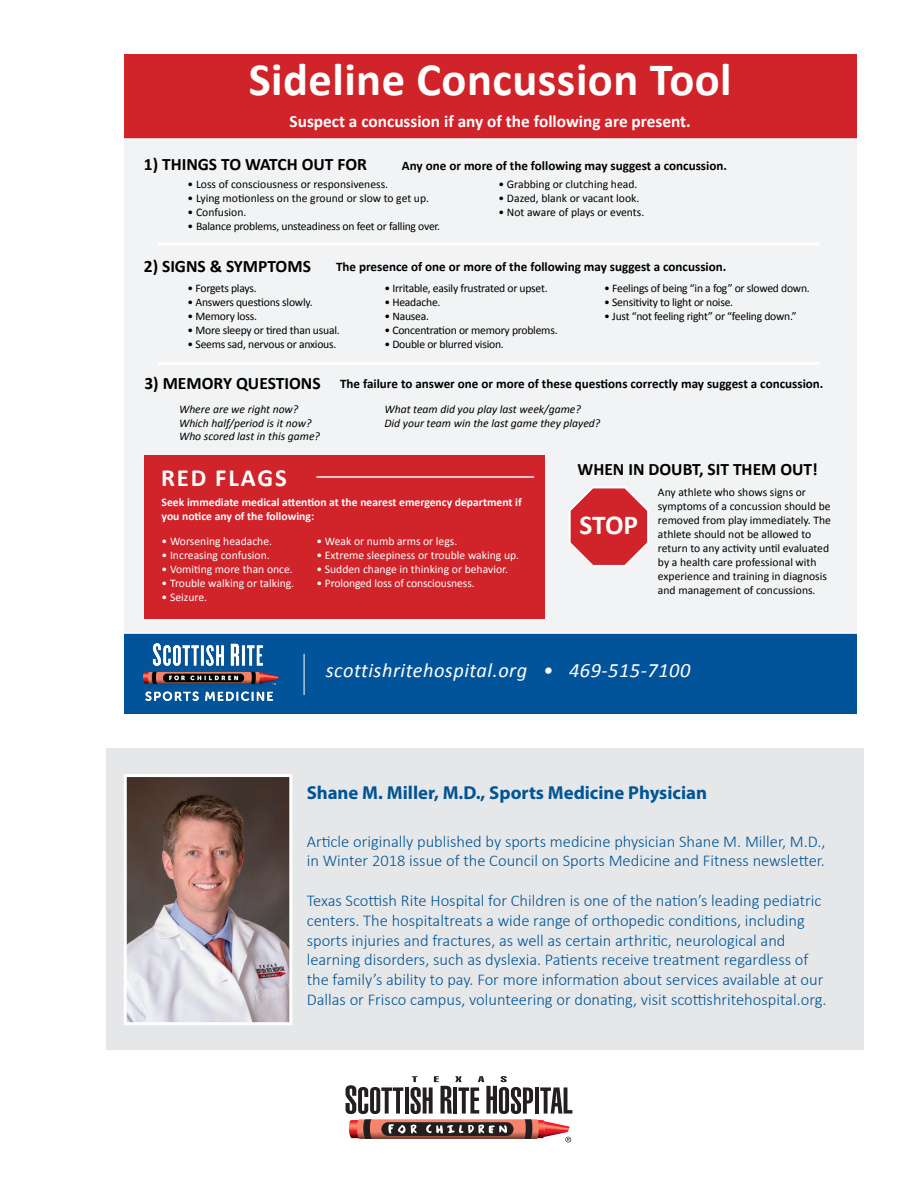
<style>
.page{position:relative;width:918px;height:1188px;background:#fff}
.page>*{position:absolute;margin:0;border:0;box-sizing:border-box;transform-origin:0 0}
.t1{font:700 46.5px "Calibri";letter-spacing:.01em;color:#fff}
.t2{font:700 27.45px "Calibri";color:#fff}
.t3{font:700 24.75px "Calibri";letter-spacing:.08em;color:#fff}
.t4{font:italic 20.4px "Calibri";letter-spacing:.025em;color:#fff}
.t5{font:700 18.75px "Myriad Pro";color:#005595}
.t6{font:700 17.4px "Calibri";color:#000}
.t7{font:700 17.25px "Calibri";color:#fff}
.t8{font:300 16.5px/19.8px "Calibri";color:#005595}
.t9{font:700 13.05px "Calibri";color:#000}
.t10{font:11.7px/14px "Calibri";letter-spacing:-.01em;color:#000}
.t11{font:11.7px "Calibri";color:#fff}
.t12{font:italic 11.7px/14px "Calibri";color:#000}
.t13{font:700 11.7px/14px "Calibri";color:#fff}
.s1{font-size:17.4px}
</style>
<div class="page">
<div style="left:107px;top:748px;width:757px;height:302px;background:#e6e7e9"></div>
<img style="left:128px;top:778px;width:160px;height:243px">
<div style="left:124px;top:774px;width:168px;height:251px;border:3px solid #fff"></div>
<svg style="left:346px;top:1076px;width:226px;height:67px"></svg>
<div style="left:124px;top:54px;width:733px;height:659px;background:#f2f3f4"></div>
<hr style="left:158px;top:243px;width:662px;height:2px;background:#fff">
<hr style="left:158px;top:362px;width:662px;height:3px;background:#fff">
<div style="left:124px;top:54px;width:733px;height:85px;background:#d1232a"></div>
<svg style="left:569px;top:487px;width:80px;height:80px"></svg>
<div style="left:124px;top:633px;width:733px;height:80px;background:#01549a"></div>
<img style="left:144px;top:643px;width:136px;height:57px">
<hr style="left:304px;top:654px;width:1px;height:41px;background:#fff">
<div style="left:144px;top:456px;width:401px;height:163px;background:#d1232a"></div>
<hr style="left:316px;top:476px;width:218px;height:2px;background:#fff">
<h1 class="t1" style="left:249px;top:50px;width:485px">Sideline Concussion Tool</h1>
<h3 class="t7" style="left:290px;top:111px;width:403px">Suspect a concussion if any of the following are present.</h3>
<h3 class="t6" style="left:144px;top:153px;width:225px">1) THINGS TO WATCH OUT FOR</h3>
<p class="t9" style="left:402px;top:157px;width:327px">Any one or more of the following may suggest a concussion.</p>
<p class="t10" style="left:188px;top:178px;width:202px">• Loss of consciousness or responsiveness.</p>
<p class="t10" style="left:188px;top:191px;width:243px">• Lying motionless on the ground or slow to get up.</p>
<p class="t10" style="left:188px;top:205px;width:60px">• Confusion.</p>
<p class="t10" style="left:188px;top:219px;width:254px">• Balance problems, unsteadiness on feet or falling over.</p>
<p class="t10" style="left:499px;top:178px;width:140px">• Grabbing or clutching head.</p>
<p class="t10" style="left:499px;top:191px;width:142px">• Dazed, blank or vacant look.</p>
<p class="t10" style="left:499px;top:205px;width:147px">• Not aware of plays or events.</p>
<h3 class="t6" style="left:144px;top:255px;width:169px">2) SIGNS &amp; SYMPTOMS</h3>
<p class="t9" style="left:336px;top:258px;width:392px">The presence of one or more of the following may suggest a concussion.</p>
<p class="t10" style="left:188px;top:281px;width:71px">• Forgets plays.</p>
<p class="t10" style="left:188px;top:295px;width:126px">• Answers questions slowly.</p>
<p class="t10" style="left:188px;top:309px;width:71px">• Memory loss.</p>
<p class="t10" style="left:188px;top:323px;width:154px">• More sleepy or tired than usual.</p>
<p class="t10" style="left:188px;top:337px;width:150px">• Seems sad, nervous or anxious.</p>
<p class="t10" style="left:384px;top:281px;width:165px">• Irritable, easily frustrated or upset.</p>
<p class="t10" style="left:384px;top:295px;width:58px">• Headache.</p>
<p class="t10" style="left:384px;top:309px;width:46px">• Nausea.</p>
<p class="t10" style="left:384px;top:323px;width:175px">• Concentration or memory problems.</p>
<p class="t10" style="left:384px;top:337px;width:121px">• Double or blurred vision.</p>
<p class="t10" style="left:604px;top:281px;width:207px">• Feelings of being “in a fog” or slowed down.</p>
<p class="t10" style="left:604px;top:295px;width:130px">• Sensitivity to light or noise.</p>
<p class="t10" style="left:604px;top:309px;width:194px">• Just “not feeling right” or “feeling down.”</p>
<p class="t9" style="left:144px;top:375px;width:681px"><span class="s1">3) MEMORY QUESTIONS</span> The failure to answer one or more of these questions correctly may suggest a concussion.</p>
<p class="t12" style="left:179px;top:401px;width:142px">Where are we right now?<br>Which half/period is it now?<br>Who scored last in this game?</p>
<p class="t12" style="left:384px;top:401px;width:217px">What team did you play last week/game?<br>Did your team win the last game they played?</p>
<h3 class="t3" style="left:161px;top:462px;width:127px">RED FLAGS</h3>
<p class="t13" style="left:162px;top:495px;width:362px">Seek immediate medical attention at the nearest emergency department if you notice any of the following:</p>
<p class="t11" style="left:162px;top:534px;width:112px">• Worsening headache.</p>
<p class="t11" style="left:162px;top:548px;width:110px">• Increasing confusion.</p>
<p class="t11" style="left:162px;top:561px;width:133px">• Vomiting more than once.</p>
<p class="t11" style="left:162px;top:575px;width:134px">• Trouble walking or talking.</p>
<p class="t11" style="left:162px;top:589px;width:47px">• Seizure.</p>
<h3 class="t6" style="left:578px;top:458px;width:242px">WHEN IN DOUBT, SIT THEM OUT!</h3>
<p class="t10" style="left:658px;top:485px;width:175px">Any athlete who shows signs or symptoms of a concussion should be removed from play immediately. The athlete should not be allowed to return to any activity until evaluated by a health care professional with experience and training in diagnosis and management of concussions.</p>
<h2 class="t2" style="left:580px;top:508px;width:60px">STOP</h2>
<p class="t11" style="left:316px;top:534px;width:143px">• Weak or numb arms or legs.</p>
<p class="t11" style="left:316px;top:548px;width:204px">• Extreme sleepiness or trouble waking up.</p>
<p class="t11" style="left:316px;top:561px;width:193px">• Sudden change in thinking or behavior.</p>
<p class="t11" style="left:316px;top:575px;width:160px">• Prolonged loss of consciousness.</p>
<h3 class="t4" style="left:326px;top:657px;width:366px">scottishritehospital.org • 469-515-7100</h3>
<h3 class="t5" style="left:307px;top:780px;width:402px">Shane M. Miller, M.D., Sports Medicine Physician</h3>
<h3 class="t8" style="left:307px;top:831px;width:520px">Article originally published by sports medicine physician Shane M. Miller, M.D., in Winter 2018 issue of the Council on Sports Medicine and Fitness newsletter.</h3>
<p class="t8" style="left:307px;top:890px;width:521px">Texas Scottish Rite Hospital for Children is one of the nation’s leading pediatric centers. The hospitaltreats a wide range of orthopedic conditions, including sports injuries and fractures, as well as certain arthritic, neurological and learning disorders, such as dyslexia. Patients receive treatment regardless of the family’s ability to pay. For more information about services available at our Dallas or Frisco campus, volunteering or donating, visit scottishritehospital.org.</p>
</div>
